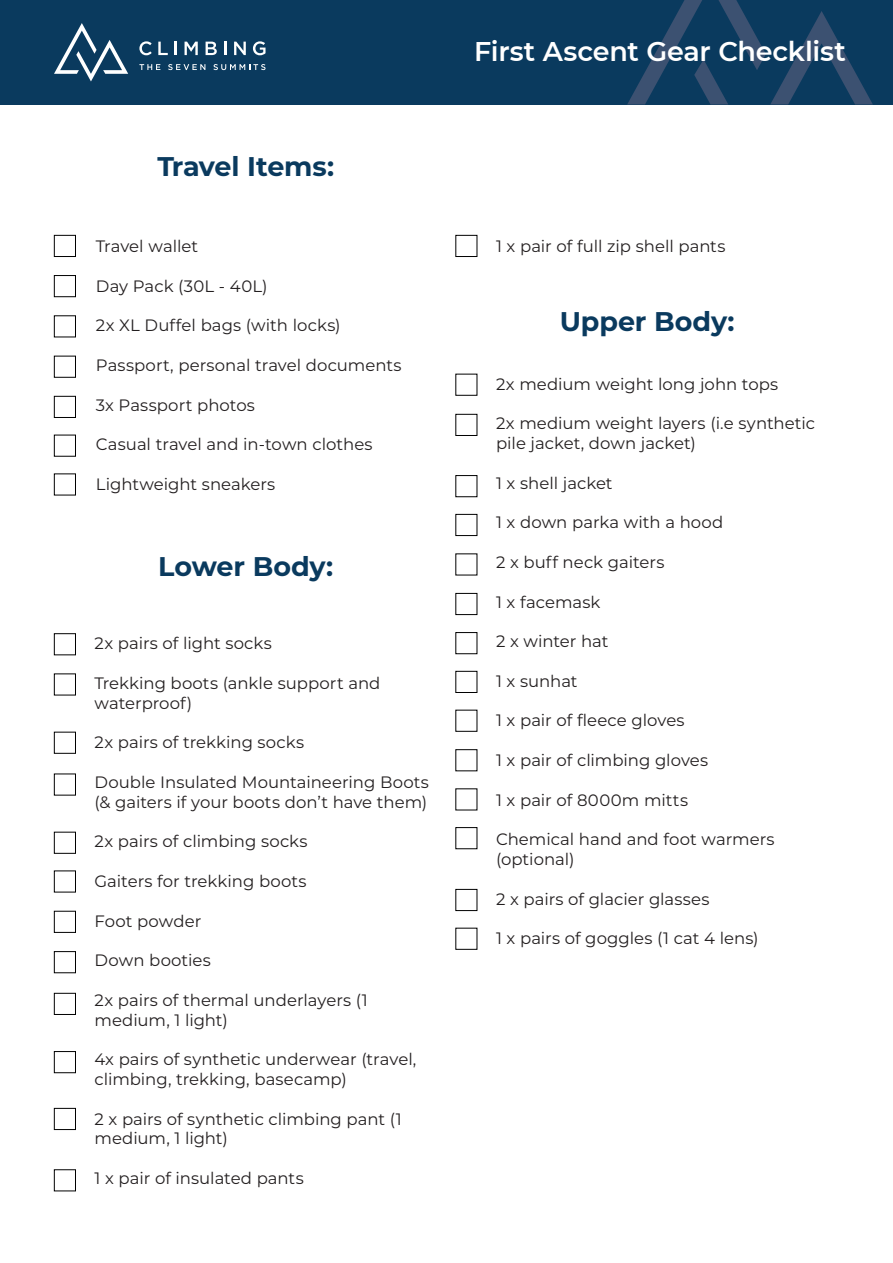
<style>
.page{position:relative;width:893px;height:1263px;background:#fff}
.page>*{position:absolute;margin:0;border:0;box-sizing:border-box;transform-origin:0 0}
.t1{font:700 27px "Montserrat";letter-spacing:-.005em;color:#0a3a5e}
.t2{font:600 27px "Montserrat";letter-spacing:-.01em;color:#fff}
.t3{font:16.5px/19.8px "Montserrat";color:#231f20}
</style>
<div class="page">
<div style="left:0;top:0;width:893px;height:105px;background:#0a3a5e"></div>
<svg style="left:54px;top:23px;width:74px;height:58px"></svg>
<svg style="left:139px;top:41px;width:13px;height:14px"></svg>
<svg style="left:158px;top:42px;width:10px;height:13px"></svg>
<svg style="left:174px;top:42px;width:3px;height:13px"></svg>
<svg style="left:185px;top:42px;width:13px;height:13px"></svg>
<svg style="left:206px;top:42px;width:11px;height:13px"></svg>
<svg style="left:224px;top:42px;width:2px;height:13px"></svg>
<svg style="left:234px;top:42px;width:12px;height:13px"></svg>
<svg style="left:253px;top:41px;width:13px;height:14px"></svg>
<svg style="left:139px;top:64px;width:21px;height:6px"></svg>
<svg style="left:168px;top:64px;width:37px;height:6px"></svg>
<svg style="left:213px;top:64px;width:53px;height:6px"></svg>
<svg style="left:627px;top:0;width:246px;height:105px"></svg>
<div style="left:54px;top:235px;width:22px;height:22px;border:1px solid #000"></div>
<div style="left:455px;top:235px;width:22px;height:22px;border:1px solid #000"></div>
<div style="left:54px;top:633px;width:22px;height:22px;border:1px solid #000"></div>
<div style="left:54px;top:356px;width:22px;height:22px;border:1px solid #000"></div>
<div style="left:54px;top:774px;width:22px;height:21px;border:1px solid #000"></div>
<div style="left:54px;top:951px;width:22px;height:22px;border:1px solid #000"></div>
<div style="left:54px;top:275px;width:22px;height:22px;border:1px solid #000"></div>
<div style="left:54px;top:673px;width:22px;height:22px;border:1px solid #000"></div>
<div style="left:54px;top:396px;width:22px;height:22px;border:1px solid #000"></div>
<div style="left:455px;top:414px;width:22px;height:22px;border:1px solid #000"></div>
<div style="left:54px;top:832px;width:22px;height:22px;border:1px solid #000"></div>
<div style="left:54px;top:993px;width:22px;height:22px;border:1px solid #000"></div>
<div style="left:54px;top:315px;width:22px;height:22px;border:1px solid #000"></div>
<div style="left:54px;top:732px;width:22px;height:22px;border:1px solid #000"></div>
<div style="left:54px;top:435px;width:22px;height:22px;border:1px solid #000"></div>
<div style="left:54px;top:870px;width:22px;height:22px;border:1px solid #000"></div>
<div style="left:54px;top:1051px;width:22px;height:22px;border:1px solid #000"></div>
<div style="left:54px;top:474px;width:22px;height:21px;border:1px solid #000"></div>
<div style="left:455px;top:514px;width:22px;height:22px;border:1px solid #000"></div>
<div style="left:455px;top:593px;width:22px;height:22px;border:1px solid #000"></div>
<div style="left:455px;top:889px;width:22px;height:22px;border:1px solid #000"></div>
<div style="left:455px;top:671px;width:22px;height:22px;border:1px solid #000"></div>
<div style="left:54px;top:911px;width:22px;height:22px;border:1px solid #000"></div>
<div style="left:54px;top:1108px;width:22px;height:22px;border:1px solid #000"></div>
<div style="left:54px;top:1169px;width:22px;height:22px;border:1px solid #000"></div>
<p class="t1" style="left:157px;top:147px;width:178px">Travel Items:</p>
<p class="t3" style="left:96px;top:236px;width:104px">Travel wallet</p>
<p class="t3" style="left:96px;top:275px;width:173px">Day Pack (30L - 40L)</p>
<p class="t3" style="left:96px;top:315px;width:246px">2x XL Duffel bags (with locks)</p>
<p class="t3" style="left:96px;top:355px;width:307px">Passport, personal travel documents</p>
<p class="t3" style="left:96px;top:394px;width:161px">3x Passport photos</p>
<p class="t3" style="left:96px;top:434px;width:278px">Casual travel and in-town clothes</p>
<p class="t3" style="left:96px;top:473px;width:181px">Lightweight sneakers</p>
<p class="t1" style="left:158px;top:547px;width:176px">Lower Body:</p>
<p class="t3" style="left:95px;top:633px;width:179px">2x pairs of light socks</p>
<p class="t3" style="left:95px;top:672px;width:287px">Trekking boots (ankle support and waterproof)</p>
<p class="t3" style="left:95px;top:732px;width:211px">2x pairs of trekking socks</p>
<p class="t3" style="left:95px;top:771px;width:336px">Double Insulated Mountaineering Boots (&amp; gaiters if your boots don’t have them)</p>
<p class="t3" style="left:95px;top:831px;width:215px">2x pairs of climbing socks</p>
<p class="t3" style="left:95px;top:870px;width:214px">Gaiters for trekking boots</p>
<p class="t3" style="left:95px;top:910px;width:108px">Foot powder</p>
<p class="t3" style="left:95px;top:950px;width:118px">Down booties</p>
<p class="t3" style="left:95px;top:989px;width:275px">2x pairs of thermal underlayers (1 medium, 1 light)</p>
<p class="t3" style="left:95px;top:1049px;width:323px">4x pairs of synthetic underwear (travel, climbing, trekking, basecamp)</p>
<p class="t3" style="left:95px;top:1108px;width:309px">2 x pairs of synthetic climbing pant (1 medium, 1 light)</p>
<p class="t3" style="left:95px;top:1167px;width:211px">1 x pair of insulated pants</p>
<p class="t2" style="left:474px;top:32px;width:373px">First Ascent Gear Checklist</p>
<p class="t3" style="left:496px;top:236px;width:231px">1 x pair of full zip shell pants</p>
<p class="t1" style="left:560px;top:302px;width:176px">Upper Body:</p>
<p class="t3" style="left:496px;top:373px;width:284px">2x medium weight long john tops</p>
<p class="t3" style="left:496px;top:413px;width:321px">2x medium weight layers (i.e synthetic pile jacket, down jacket)</p>
<p class="t3" style="left:496px;top:472px;width:118px">1 x shell jacket</p>
<p class="t3" style="left:496px;top:512px;width:229px">1 x down parka with a hood</p>
<p class="t3" style="left:496px;top:552px;width:170px">2 x buff neck gaiters</p>
<p class="t3" style="left:496px;top:591px;width:106px">1 x facemask</p>
<p class="t3" style="left:496px;top:631px;width:114px">2 x winter hat</p>
<p class="t3" style="left:496px;top:670px;width:83px">1 x sunhat</p>
<p class="t3" style="left:496px;top:710px;width:190px">1 x pair of fleece gloves</p>
<p class="t3" style="left:496px;top:750px;width:214px">1 x pair of climbing gloves</p>
<p class="t3" style="left:496px;top:789px;width:194px">1 x pair of 8000m mitts</p>
<p class="t3" style="left:496px;top:829px;width:280px">Chemical hand and foot warmers (optional)</p>
<p class="t3" style="left:496px;top:888px;width:215px">2 x pairs of glacier glasses</p>
<p class="t3" style="left:496px;top:928px;width:264px">1 x pairs of goggles (1 cat 4 lens)</p>
</div>
